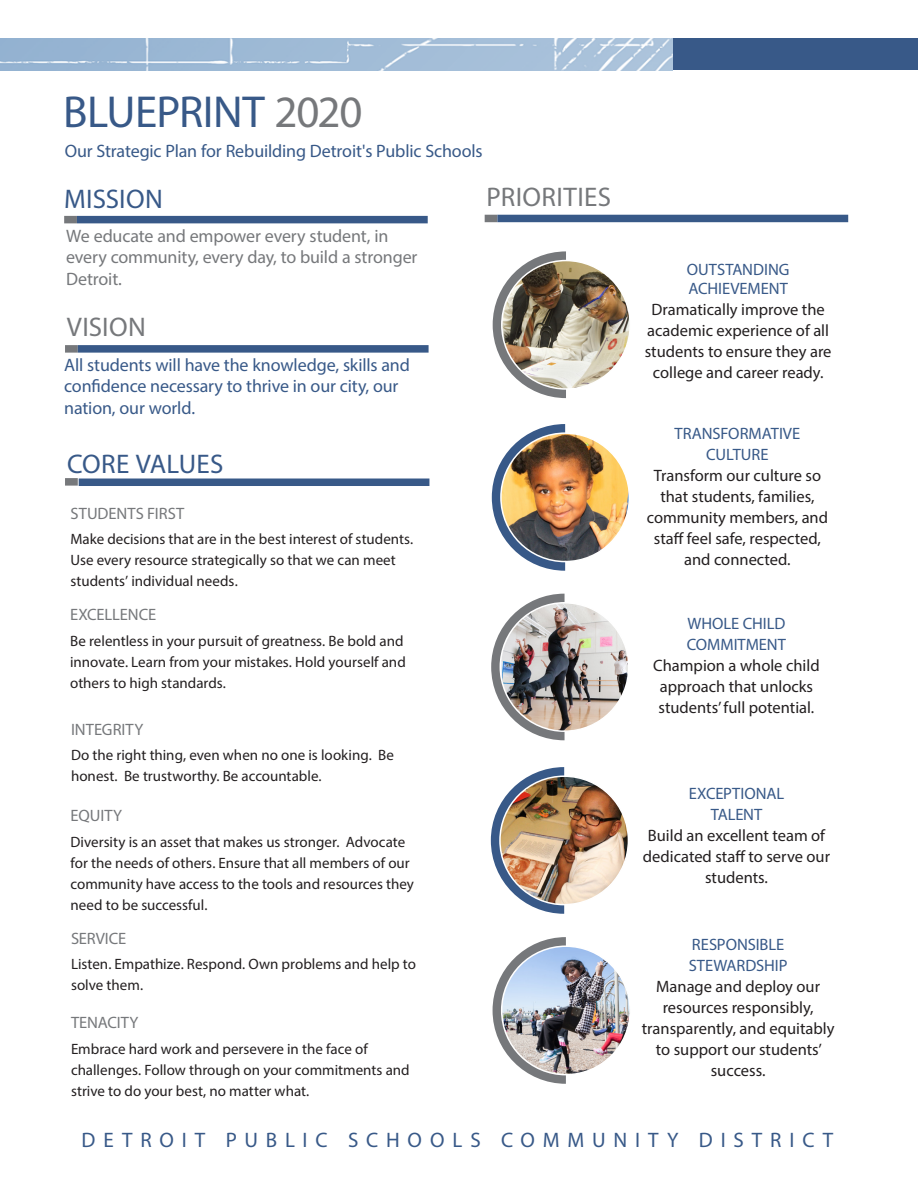
<style>
.page{position:relative;width:918px;height:1188px;background:#fff}
.page>*{position:absolute;margin:0;border:0;box-sizing:border-box;transform-origin:0 0}
.Cover_Title{font:45px "Myriad Pro";letter-spacing:-.02em;color:#385988}
.Title_1{font:27px "Myriad Pro";letter-spacing:.01em;color:#385988}
.Title_1-2{font:27px "Myriad Pro";letter-spacing:.015em;color:#76787b}
.Cover_Slogan{font:21px "Myriad Pro";letter-spacing:.375em;color:#385988}
.Big_Text_02_28pts{font:18px/21.6px "Myriad Pro";letter-spacing:-.01em;color:#385988}
.Big_Text_02_28pts-2{font:18px/21.6px "Myriad Pro";letter-spacing:-.01em;color:#76787b}
.Cover_Year{font:18px "Myriad Pro";letter-spacing:-.01em;color:#385988}
.Team_Text_8pts_Cente{font:16.5px/21px "Myriad Pro";color:#231f20;text-align:center}
.Team_Name{font:16.5px "Myriad Pro";color:#385988}
.Team_Designer{font:16.5px/21px "Myriad Pro";color:#231f20;text-align:center}
.Box3_Title_11{font:16.5px "Myriad Pro";letter-spacing:-.005em;color:#76787b}
.Body_Text_8pts_2m_B6{font:15px/21px "Myriad Pro";color:#231f20}
.s1{color:#76787b}
</style>
<div class="page">
<div style="left:673px;top:38px;width:245px;height:32px;background:#385988"></div>
<img style="left:0;top:38px;width:673px;height:32px">
<div style="left:65px;top:345px;width:13px;height:8px;background:#76787b"></div>
<div style="left:78px;top:345px;width:351px;height:8px;background:#385988"></div>
<div style="left:65px;top:478px;width:13px;height:8px;background:#76787b"></div>
<div style="left:79px;top:479px;width:350px;height:7px;background:#385988"></div>
<svg style="left:493px;top:251px;width:73px;height:147px"></svg>
<img style="left:502px;top:261px;width:128px;height:128px;border-radius:64px">
<svg style="left:492px;top:424px;width:73px;height:147px"></svg>
<img style="left:501px;top:433px;width:128px;height:129px;border-radius:64px">
<svg style="left:491px;top:767px;width:73px;height:147px"></svg>
<img style="left:500px;top:776px;width:128px;height:129px;border-radius:64px">
<svg style="left:493px;top:937px;width:73px;height:147px"></svg>
<img style="left:502px;top:946px;width:128px;height:129px;border-radius:64px">
<svg style="left:491px;top:594px;width:74px;height:146px"></svg>
<img style="left:500px;top:603px;width:129px;height:128px;border-radius:64px">
<div style="left:485px;top:215px;width:12px;height:7px;background:#76787b"></div>
<div style="left:497px;top:215px;width:351px;height:7px;background:#385988"></div>
<div style="left:64px;top:216px;width:13px;height:7px;background:#76787b"></div>
<div style="left:77px;top:216px;width:351px;height:7px;background:#385988"></div>
<p class="Cover_Title" style="left:63px;top:84px;width:301px">BLUEPRINT <span class="s1">2020</span></p>
<p class="Cover_Year" style="left:65px;top:140px;width:419px">Our Strategic Plan for Rebuilding Detroit's Public Schools</p>
<p class="Title_1" style="left:64px;top:182px;width:100px">MISSION</p>
<p class="Big_Text_02_28pts-2" style="left:66px;top:225px;width:353px">We educate and empower every student, in every community, every day, to build a stronger<br>Detroit.</p>
<p class="Title_1-2" style="left:67px;top:310px;width:81px">VISION</p>
<p class="Big_Text_02_28pts" style="left:64px;top:354px;width:347px">All students will have the knowledge, skills and confidence necessary to thrive in our city, our nation, our world.</p>
<p class="Title_1" style="left:67px;top:447px;width:158px">CORE VALUES</p>
<p class="Box3_Title_11" style="left:71px;top:503px;width:115px">STUDENTS FIRST</p>
<p class="Body_Text_8pts_2m_B6" style="left:71px;top:529px;width:344px">Make decisions that are in the best interest of students.<br>Use every resource strategically so that we can meet students’ individual needs.</p>
<p class="Box3_Title_11" style="left:70px;top:605px;width:87px">EXCELLENCE</p>
<p class="Body_Text_8pts_2m_B6" style="left:70px;top:630px;width:337px">Be relentless in your pursuit of greatness. Be bold and innovate. Learn from your mistakes. Hold yourself and others to high standards.</p>
<p class="Box3_Title_11" style="left:71px;top:719px;width:74px">INTEGRITY</p>
<p class="Body_Text_8pts_2m_B6" style="left:71px;top:744px;width:324px">Do the right thing, even when no one is looking. Be honest. Be trustworthy. Be accountable.</p>
<p class="Box3_Title_11" style="left:71px;top:806px;width:53px">EQUITY</p>
<p class="Body_Text_8pts_2m_B6" style="left:71px;top:831px;width:345px">Diversity is an asset that makes us stronger. Advocate for the needs of others. Ensure that all members of our community have access to the tools and resources they need to be successful.</p>
<p class="Box3_Title_11" style="left:71px;top:928px;width:57px">SERVICE</p>
<p class="Body_Text_8pts_2m_B6" style="left:71px;top:953px;width:347px">Listen. Empathize. Respond. Own problems and help to solve them.</p>
<p class="Box3_Title_11" style="left:71px;top:1013px;width:69px">TENACITY</p>
<p class="Body_Text_8pts_2m_B6" style="left:71px;top:1038px;width:340px">Embrace hard work and persevere in the face of challenges. Follow through on your commitments and strive to do your best, no matter what.</p>
<p class="Title_1-2" style="left:486px;top:180px;width:126px">PRIORITIES</p>
<p class="Team_Name" style="left:687px;top:259px;width:104px">OUTSTANDING</p>
<p class="Team_Name" style="left:688px;top:279px;width:101px">ACHIEVEMENT</p>
<p class="Team_Designer" style="left:652px;top:299px;width:175px">Dramatically improve the</p>
<p class="Team_Designer" style="left:647px;top:320px;width:183px">academic experience of all</p>
<p class="Team_Designer" style="left:645px;top:341px;width:188px">students to ensure they are college and career ready.</p>
<p class="Team_Name" style="left:674px;top:423px;width:127px">TRANSFORMATIVE</p>
<p class="Team_Name" style="left:706px;top:444px;width:64px">CULTURE</p>
<p class="Team_Text_8pts_Cente" style="left:647px;top:465px;width:183px">Transform our culture so that students, families, community members, and staff feel safe, respected, and connected.</p>
<p class="Team_Name" style="left:687px;top:613px;width:100px">WHOLE CHILD</p>
<p class="Team_Name" style="left:687px;top:634px;width:101px">COMMITMENT</p>
<p class="Team_Text_8pts_Cente" style="left:653px;top:655px;width:168px">Champion a whole child approach that unlocks students’ full potential.</p>
<p class="Team_Name" style="left:689px;top:784px;width:97px">EXCEPTIONAL</p>
<p class="Team_Name" style="left:711px;top:805px;width:53px">TALENT</p>
<p class="Team_Text_8pts_Cente" style="left:643px;top:825px;width:189px">Build an excellent team of dedicated staff to serve our students.</p>
<p class="Team_Name" style="left:692px;top:934px;width:94px">RESPONSIBLE</p>
<p class="Team_Name" style="left:689px;top:955px;width:100px">STEWARDSHIP</p>
<p class="Team_Text_8pts_Cente" style="left:642px;top:975px;width:194px">Manage and deploy our resources responsibly, transparently, and equitably to support our students’ success.</p>
<p class="Cover_Slogan" style="left:82px;top:1127px;width:753px">DETROIT PUBLIC SCHOOLS COMMUNITY DISTRICT</p>
</div>
